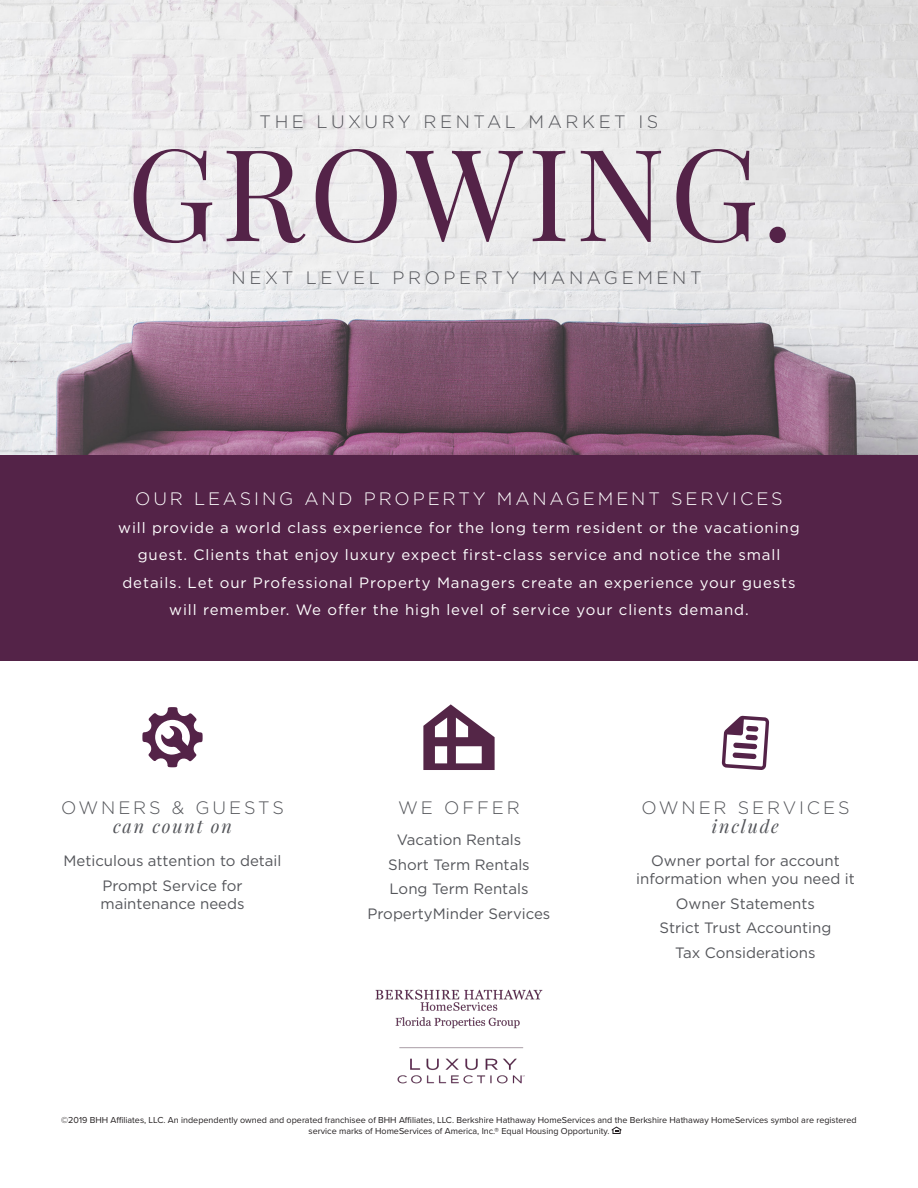
<style>
.page{position:relative;width:918px;height:1188px;background:#fff}
.page>*{position:absolute;margin:0;border:0;box-sizing:border-box;transform-origin:0 0}
.t1{font:127.8px "Playfair Display";letter-spacing:.035em;color:#542348}
.t2{font:300 18px "Gotham";letter-spacing:.195em;color:#54555a}
.t3{font:300 18px "Gotham";letter-spacing:.16em;color:#fff}
.t4{font:300 18px/18.6px "Gotham";letter-spacing:.16em;color:#54555a;text-align:center}
.t5{font:italic 18px "Playfair Display";letter-spacing:.1em;color:#54555a}
.t6{font:15px/27.6px "Gotham";letter-spacing:.06em;color:#fff;text-align:center}
.t7{font:15px/18px "Gotham";color:#54555a}
.t8{font:9px/10.8px "Proxima Nova";color:#231f20;text-align:center}
.s1{font-family:"Playfair Display";font-weight:400;font-style:italic}
</style>
<div class="page">
<img style="left:0;top:0;width:918px;height:456px">
<div style="left:0;top:456px;width:918px;height:205px;background:#542348"></div>
<svg style="left:142px;top:707px;width:61px;height:60px"></svg>
<svg style="left:722px;top:716px;width:47px;height:54px"></svg>
<svg style="left:423px;top:704px;width:72px;height:66px"></svg>
<img style="left:375px;top:989px;width:168px;height:95px">
<svg style="left:612px;top:1127px;width:9px;height:7px"></svg>
<p class="t2" style="left:260px;top:111px;width:400px">THE LUXURY RENTAL MARKET IS</p>
<p class="t1" style="left:127px;top:94px;width:669px">GROWING.</p>
<p class="t2" style="left:232px;top:266px;width:471px">NEXT LEVEL PROPERTY MANAGEMENT</p>
<p class="t3" style="left:135px;top:487px;width:649px">OUR LEASING AND PROPERTY MANAGEMENT SERVICES</p>
<p class="t6" style="left:118px;top:513px;width:683px">will provide a world class experience for the long term resident or the vacationing guest. Clients that enjoy luxury expect first-class service and notice the small details. Let our Professional Property Managers create an experience your guests will remember. We offer the high level of service your clients demand.</p>
<p class="t4" style="left:61px;top:798px;width:224px">OWNERS &amp; GUESTS <span class="s1">can count on</span></p>
<p class="t2" style="left:398px;top:797px;width:123px">WE OFFER</p>
<p class="t4" style="left:641px;top:798px;width:210px">OWNER SERVICES</p>
<p class="t5" style="left:712px;top:812px;width:69px">include</p>
<p class="t7" style="left:397px;top:830px;width:126px">Vacation Rentals</p>
<p class="t7" style="left:388px;top:855px;width:143px">Short Term Rentals</p>
<p class="t7" style="left:390px;top:880px;width:140px">Long Term Rentals</p>
<p class="t7" style="left:368px;top:905px;width:184px">PropertyMinder Services</p>
<p class="t7" style="left:636px;top:851px;width:220px;text-align:center">Owner portal for account information when you need it</p>
<p class="t7" style="left:676px;top:894px;width:141px">Owner Statements</p>
<p class="t7" style="left:660px;top:919px;width:173px">Strict Trust Accounting</p>
<p class="t7" style="left:675px;top:944px;width:142px">Tax Considerations</p>
<p class="t7" style="left:63px;top:851px;width:220px">Meticulous attention to detail</p>
<p class="t7" style="left:100px;top:876px;width:146px">Prompt Service for maintenance needs</p>
<p class="t8" style="left:61px;top:1115px;width:797px">©2019 BHH Affiliates, LLC. An independently owned and operated franchisee of BHH Affiliates, LLC. Berkshire Hathaway HomeServices and the Berkshire Hathaway HomeServices symbol are registered service marks of HomeServices of America, Inc.® Equal Housing Opportunity.</p>
</div>
